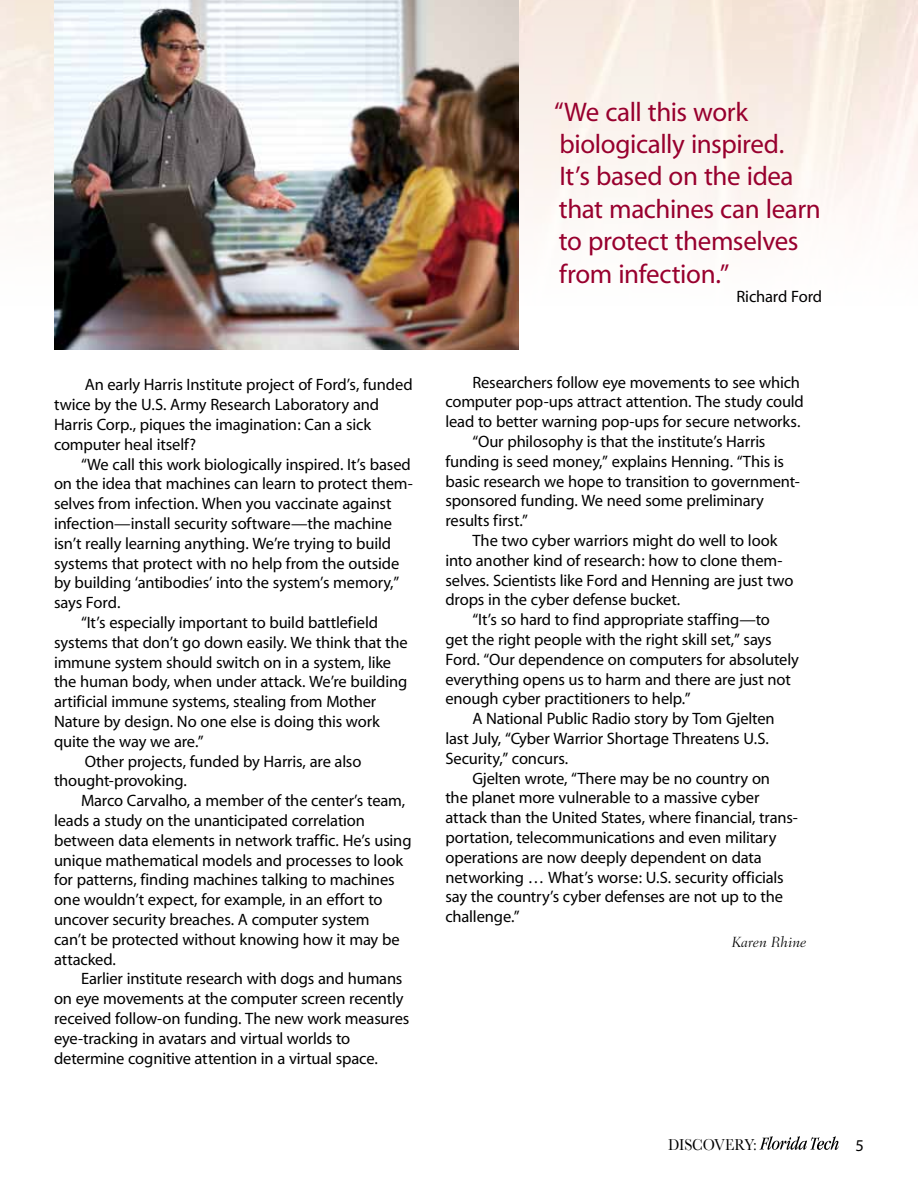
<style>
.page{position:relative;width:918px;height:1188px;background:#fff}
.page>*{position:absolute;margin:0;border:0;box-sizing:border-box;transform-origin:0 0}
.t1{font:27px/32.4px "Myriad";letter-spacing:-.015em;color:#98002e}
.t2{font:16.5px/19.8px "Myriad";letter-spacing:-.01em;color:#000}
.t3{font:16.5px "Baskerville";letter-spacing:-.01em;color:#000;scale:.9 1}
.t4{font:italic 300 15px "Fairfield LH";letter-spacing:-.005em;color:#000}
</style>
<div class="page">
<svg style="left:760px;top:1136px;width:79px;height:14px"></svg>
<img style="left:0;top:0;width:918px;height:306px">
<img style="left:54px;top:0;width:464px;height:350px">
<p class="t2" style="left:54px;top:376px;width:360px;text-indent:31px">An early Harris Institute project of Ford’s, funded twice by the U.S. Army Research Laboratory and Harris Corp., piques the imagination: Can a sick computer heal itself?</p>
<p class="t2" style="left:81px;top:455px;width:331px">“We call this work biologically inspired. It’s based</p>
<p class="t2" style="left:54px;top:475px;width:360px">on the idea that machines can learn to protect them-</p>
<p class="t2" style="left:54px;top:494px;width:339px">selves from infection. When you vaccinate against</p>
<p class="t2" style="left:54px;top:514px;width:340px">infection—install security software—the machine</p>
<p class="t2" style="left:54px;top:534px;width:339px">isn’t really learning anything. We’re trying to build</p>
<p class="t2" style="left:54px;top:554px;width:347px">systems that protect with no help from the outside</p>
<p class="t2" style="left:54px;top:574px;width:347px">by building ‘antibodies’ into the system’s memory,”</p>
<p class="t2" style="left:54px;top:593px;width:68px">says Ford.</p>
<p class="t2" style="left:81px;top:613px;width:299px">“It’s especially important to build battlefield</p>
<p class="t2" style="left:54px;top:633px;width:355px">systems that don’t go down easily. We think that the</p>
<p class="t2" style="left:54px;top:653px;width:339px">immune system should switch on in a system, like</p>
<p class="t2" style="left:54px;top:673px;width:355px">the human body, when under attack. We’re building</p>
<p class="t2" style="left:54px;top:692px;width:324px">artificial immune systems, stealing from Mother</p>
<p class="t2" style="left:54px;top:712px;width:327px">Nature by design. No one else is doing this work</p>
<p class="t2" style="left:54px;top:732px;width:151px">quite the way we are.”</p>
<p class="t2" style="left:85px;top:752px;width:278px">Other projects, funded by Harris, are also</p>
<p class="t2" style="left:54px;top:772px;width:134px">thought-provoking.</p>
<p class="t2" style="left:81px;top:791px;width:326px">Marco Carvalho, a member of the center’s team,</p>
<p class="t2" style="left:54px;top:811px;width:313px">leads a study on the unanticipated correlation</p>
<p class="t2" style="left:54px;top:831px;width:359px">between data elements in network traffic. He’s using</p>
<p class="t2" style="left:54px;top:851px;width:351px">unique mathematical models and processes to look</p>
<p class="t2" style="left:54px;top:871px;width:342px">for patterns, finding machines talking to machines</p>
<p class="t2" style="left:54px;top:890px;width:330px">one wouldn’t expect, for example, in an effort to</p>
<p class="t2" style="left:54px;top:910px;width:317px">uncover security breaches. A computer system</p>
<p class="t2" style="left:54px;top:930px;width:347px">can’t be protected without knowing how it may be</p>
<p class="t2" style="left:54px;top:950px;width:64px">attacked.</p>
<p class="t2" style="left:81px;top:970px;width:323px">Earlier institute research with dogs and humans</p>
<p class="t2" style="left:54px;top:989px;width:351px">on eye movements at the computer screen recently</p>
<p class="t2" style="left:54px;top:1009px;width:357px">received follow-on funding. The new work measures</p>
<p class="t2" style="left:54px;top:1029px;width:298px">eye-tracking in avatars and virtual worlds to</p>
<p class="t2" style="left:54px;top:1049px;width:325px">determine cognitive attention in a virtual space.</p>
<h1 class="t1" style="left:554px;top:97px;width:268px">“We call this work biologically inspired.<br>It’s based on the idea that machines can learn to protect themselves from infection.”</h1>
<p class="t2" style="left:736px;top:288px;width:87px">Richard Ford</p>
<p class="t2" style="left:472px;top:373px;width:329px">Researchers follow eye movements to see which</p>
<p class="t2" style="left:445px;top:393px;width:360px">computer pop-ups attract attention. The study could</p>
<p class="t2" style="left:445px;top:412px;width:357px">lead to better warning pop-ups for secure networks.</p>
<p class="t2" style="left:472px;top:432px;width:295px">“Our philosophy is that the institute’s Harris</p>
<p class="t2" style="left:445px;top:452px;width:340px">funding is seed money,” explains Henning. “This is</p>
<p class="t2" style="left:445px;top:472px;width:356px">basic research we hope to transition to government-</p>
<p class="t2" style="left:445px;top:492px;width:320px">sponsored funding. We need some preliminary</p>
<p class="t2" style="left:445px;top:511px;width:84px">results first.”</p>
<p class="t2" style="left:472px;top:531px;width:307px">The two cyber warriors might do well to look</p>
<p class="t2" style="left:445px;top:551px;width:339px">into another kind of research: how to clone them-</p>
<p class="t2" style="left:445px;top:571px;width:350px">selves. Scientists like Ford and Henning are just two</p>
<p class="t2" style="left:445px;top:591px;width:236px">drops in the cyber defense bucket.</p>
<p class="t2" style="left:472px;top:610px;width:299px">“It’s so hard to find appropriate staffing—to</p>
<p class="t2" style="left:445px;top:630px;width:328px">get the right people with the right skill set,” says</p>
<p class="t2" style="left:445px;top:650px;width:355px">Ford. “Our dependence on computers for absolutely</p>
<p class="t2" style="left:445px;top:670px;width:347px">everything opens us to harm and there are just not</p>
<p class="t2" style="left:445px;top:690px;width:247px">enough cyber practitioners to help.”</p>
<p class="t2" style="left:472px;top:709px;width:304px">A National Public Radio story by Tom Gjelten</p>
<p class="t2" style="left:445px;top:729px;width:325px">last July, “Cyber Warrior Shortage Threatens U.S.</p>
<p class="t2" style="left:445px;top:749px;width:124px">Security,” concurs.</p>
<p class="t2" style="left:472px;top:769px;width:299px">Gjelten wrote, “There may be no country on</p>
<p class="t2" style="left:445px;top:789px;width:316px">the planet more vulnerable to a massive cyber</p>
<p class="t2" style="left:445px;top:808px;width:354px">attack than the United States, where financial, trans-</p>
<p class="t2" style="left:445px;top:828px;width:333px">portation, telecommunications and even military</p>
<p class="t2" style="left:445px;top:848px;width:318px">operations are now deeply dependent on data</p>
<p class="t2" style="left:445px;top:868px;width:340px">networking … What’s worse: U.S. security officials</p>
<p class="t2" style="left:445px;top:888px;width:339px">say the country’s cyber defenses are not up to the</p>
<p class="t2" style="left:445px;top:907px;width:76px">challenge.”</p>
<p class="t4" style="left:732px;top:933px;width:76px">Karen Rhine</p>
<p class="t3" style="left:668px;top:1135px;width:100px">DISCOVERY:</p>
<p class="t2" style="left:856px;top:1136px;width:10px">5</p>
</div>
